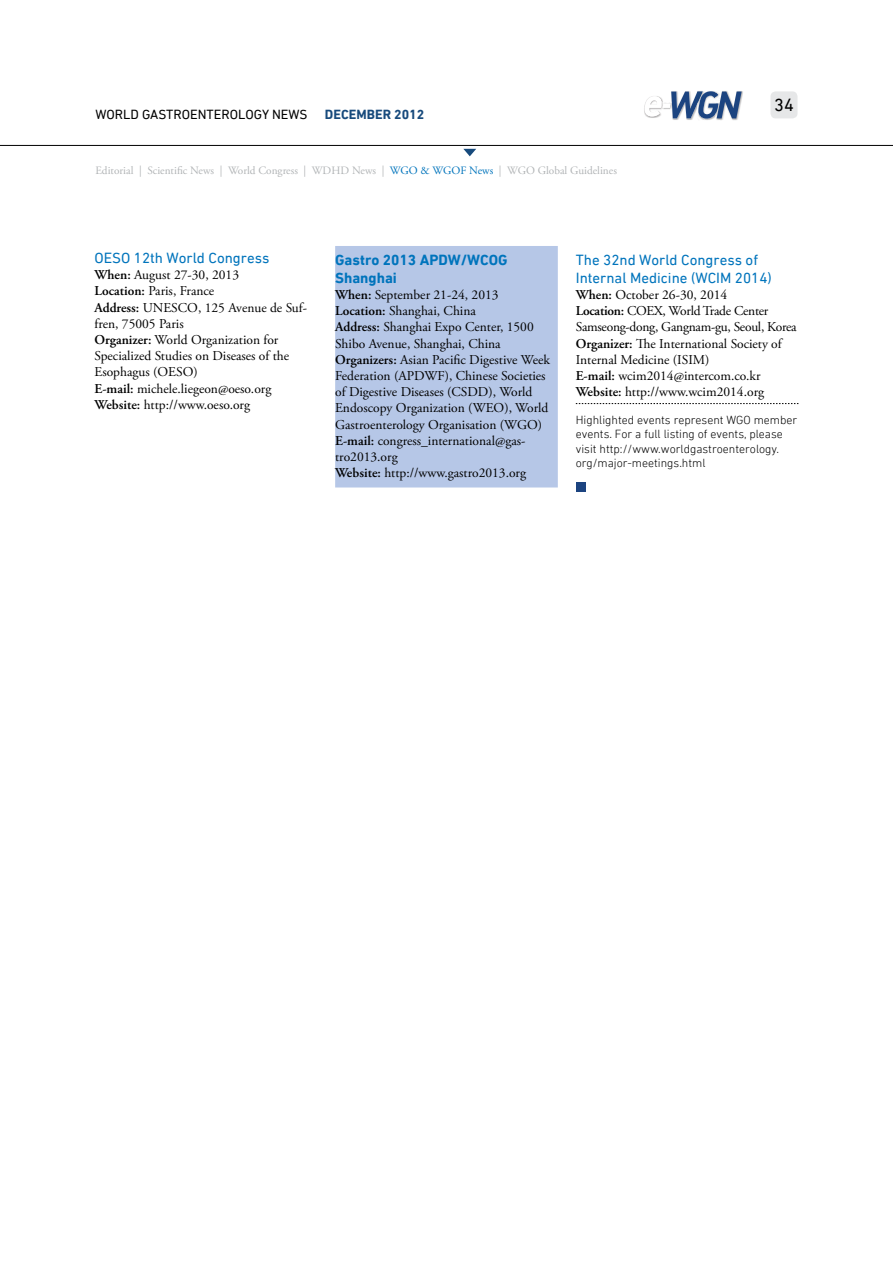
<style>
.page{position:relative;width:893px;height:1263px;background:#fff}
.page>*{position:absolute;margin:0;border:0;box-sizing:border-box;transform-origin:0 0}
.t1{font:18px "DIN Next LT Pro";color:#000}
.t2{font:15px/18px "DIN Next LT Pro";color:#0074bc}
.t3{font:700 15px/18px "DIN Next LT Pro";color:#0074bc}
.t4{font:13.5px/16.2px "Adobe Garamond Pro";color:#000}
.t5{font:13.5px "DIN Next LT Pro";color:#000}
.t6{font:700 13.5px "DIN Next LT Pro";color:#174a7c}
.t7{font:300 12px/14.4px "DIN Next LT Pro";color:#000}
.t8{font:11.25px "Adobe Garamond Pro";color:#b1b4b6}
.s1{color:#0074bc}
.s2{font-family:"Adobe Garamond";font-weight:600}
.s3{font-weight:600}
</style>
<div class="page">
<img style="left:672px;top:91px;width:71px;height:29px">
<svg style="left:645px;top:91px;width:97px;height:28px"></svg>
<div style="left:770px;top:91px;width:27px;height:27px;background:#e6e7e8;border-radius:5px"></div>
<hr style="left:0;top:145px;width:893px;height:1px;background:#000">
<svg style="left:463px;top:149px;width:13px;height:7px"></svg>
<div style="left:335px;top:246px;width:223px;height:241px;background:#b6c7e7"></div>
<svg style="left:576px;top:403px;width:222px;height:1px"></svg>
<div style="left:576px;top:482px;width:9px;height:10px;background:#1c4480"></div>
<p class="t5" style="left:95px;top:106px;width:214px">WORLD GASTROENTEROLOGY NEWS</p>
<p class="t6" style="left:325px;top:106px;width:101px">December 2012</p>
<p class="t8" style="left:95px;top:164px;width:523px">Editorial | Scientific News | World Congress | WDHD News | <span class="s1">WGO &amp; WGOF News</span> | WGO Global Guidelines</p>
<h1 class="t1" style="left:774px;top:95px;width:21px">34</h1>
<p class="t2" style="left:94px;top:249px;width:176px">OESO 12th World Congress</p>
<p class="t4" style="left:94px;top:267px;width:214px"><span class="s2">When:</span> August 27-30, 2013<br><span class="s3">Location:</span> Paris, France<br><span class="s3">Address:</span> UNESCO, 125 Avenue de Suf&shy;fren, 75005 Paris<br><span class="s3">Organizer:</span> World Organization for<br>Specialized Studies on Diseases of the<br>Esophagus (OESO)<br><span class="s3">E-mail:</span> michele.liegeon@oeso.org<br><span class="s3">Website:</span> http://www.oeso.org</p>
<p class="t3" style="left:335px;top:251px;width:174px">Gastro 2013 APDW/WCOG<br>Shanghai</p>
<p class="t4" style="left:335px;top:287px;width:216px"><span class="s2">When:</span> September 21-24, 2013<br><span class="s3">Location:</span> Shanghai, China<br><span class="s3">Address:</span> Shanghai Expo Center, 1500<br>Shibo Avenue, Shanghai, China <span class="s3">Organizers:</span> Asian Pacific Digestive Week Federation (APDWF), Chinese Societies of Digestive Diseases (CSDD), World Endoscopy Organization (WEO), World Gastroenterology Organisation (WGO)<br><span class="s3">E-mail:</span> congress_international@gas&shy;tro2013.org<br><span class="s3">Website:</span> http://www.gastro2013.org</p>
<p class="t2" style="left:576px;top:250px;width:197px">The 32nd World Congress of<br>Internal Medicine (WCIM 2014)</p>
<p class="t4" style="left:576px;top:287px;width:222px"><span class="s2">When:</span> October 26-30, 2014<br><span class="s2">Location:</span> COEX, World Trade Center Samseong-dong, Gangnam-gu, Seoul, Korea <span class="s2">Organizer:</span> The International Society of Internal Medicine (ISIM)<br><span class="s3">E-mail:</span> wcim2014@intercom.co.kr <span class="s3">Website:</span> http://www.wcim2014.org</p>
<p class="t7" style="left:576px;top:413px;width:223px">Highlighted events represent WGO member events. For a full listing of events, please visit http://www.worldgastroenterology. org/major-meetings.html</p>
</div>
